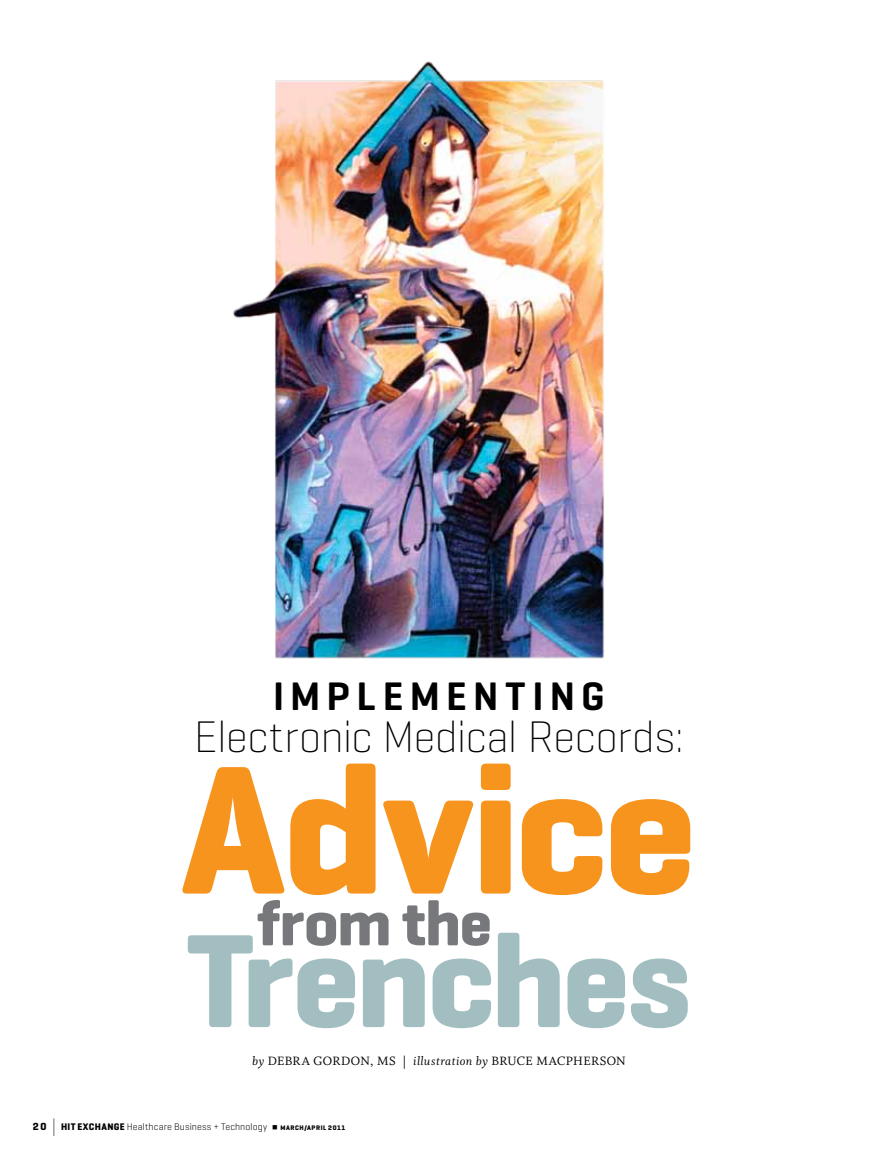
<style>
.page{position:relative;width:878px;height:1161px;background:#fff}
.page>*{position:absolute;margin:0;border:0;box-sizing:border-box;transform-origin:0 0}
.t1{font:700 186px "Geogrotesque";letter-spacing:-.015em;color:#f7941e}
.t2{font:700 135px "Geogrotesque";letter-spacing:-.025em;color:#a2bec0}
.t3{font:700 64.5px "Geogrotesque";letter-spacing:-.01em;color:#77787b}
.t4{font:200 45px "Geogrotesque";letter-spacing:-.015em;color:#000}
.t5{font:600 40.5px "Geogrotesque";letter-spacing:.155em;color:#000}
.t6{font:13.5px "Whitman Roman LF";letter-spacing:.03em;color:#000}
.t7{font:300 9.75px "Geogrotesque";letter-spacing:.01em;color:#000}
.t8{font:700 9.75px "Geogrotesque";letter-spacing:.035em;color:#000}
.t9{font:700 6.75px "Geogrotesque";letter-spacing:.08em;color:#000}
.s1{font-family:"Whitman Italic LF"}
.s2{font-size:10.5px}
.s3{font-weight:300;font-size:19.5px}
.s4{font-weight:700}
.s5{font-weight:700;font-size:6.75px}
</style>
<div class="page">
<img style="left:233px;top:61px;width:371px;height:598px">
<h3 class="t5" style="left:273px;top:671px;width:333px">IMPLEMENT ING</h3>
<h3 class="t4" style="left:194px;top:708px;width:492px">Electronic Medical Records:</h3>
<h1 class="t1" style="left:181px;top:714px;width:518px">Advice</h1>
<h3 class="t3" style="left:256px;top:883px;width:237px">from the</h3>
<h2 class="t2" style="left:187px;top:897px;width:506px">Trenches</h2>
<p class="t6" style="left:252px;top:1054px;width:34px"><span class="s1">by</span> DEBRA</p>
<p class="t6" style="left:313px;top:1054px;width:20px">GORDON</p>
<p class="t6" style="left:370px;top:1054px;width:213px">, MS | <span class="s1">illustration by</span> BRUCE MACPHERSON</p>
<p class="t8" style="left:33px;top:1120px;width:63px"><span class="s2">20</span> <span class="s3">|</span> HIT Excha</p>
<p class="t7" style="left:107px;top:1120px;width:184px"><span class="s4">nge</span> Healthcare Business + Technology ■ <span class="s5">March</span></p>
<p class="t9" style="left:304px;top:1123px;width:12px">/April</p>
<p class="t9" style="left:328px;top:1123px;width:19px">2011</p>
</div>
